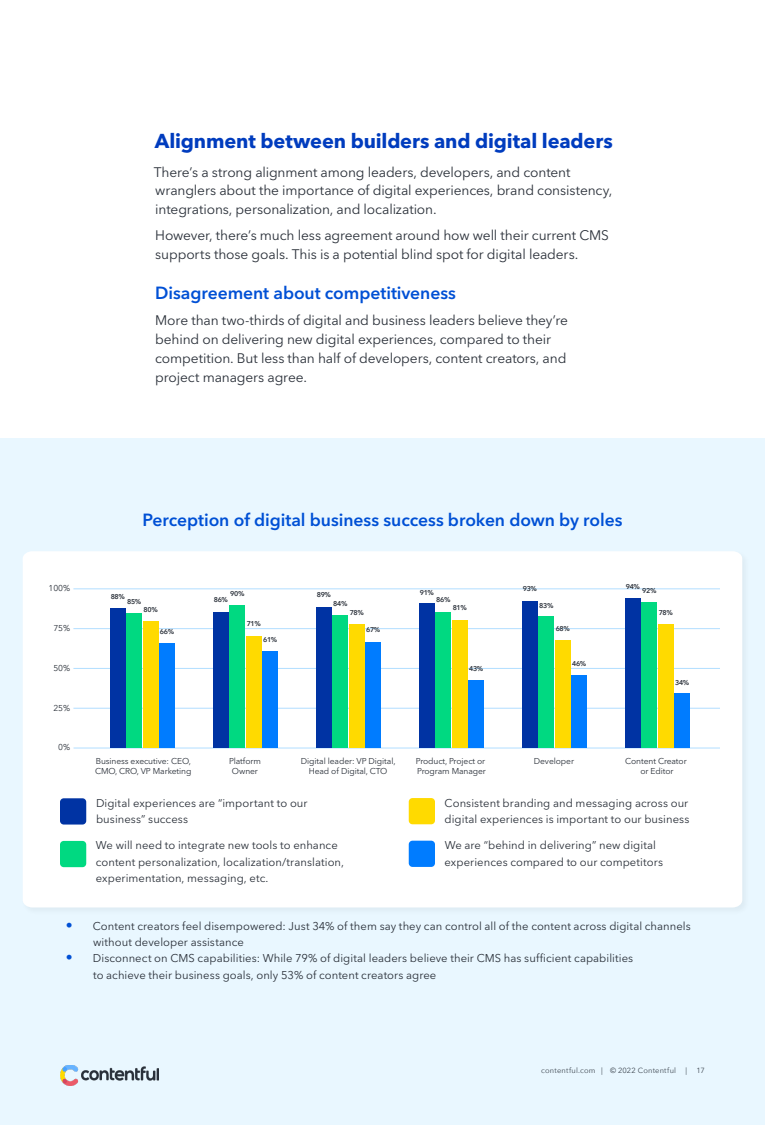
<style>
.page{position:relative;width:765px;height:1125px;background:#fff}
.page>*{position:absolute;margin:0;border:0;box-sizing:border-box;transform-origin:0 0}
.t1{font:700 20px "Avenir Next LT Pro";letter-spacing:-.01em;color:#003cbe}
.t2{font:600 17.5px "Avenir Next LT Pro";letter-spacing:-.005em;color:#0050d5}
.t3{font:13.75px/18.8px "Avenir Next LT Pro";letter-spacing:-.01em;color:#2a3039}
.t4{font:11.25px/16.2px "Avenir Next LT Pro";letter-spacing:.005em;color:#2a3039}
.t5{font:8.5px/10.2px "Avenir Next LT Pro";letter-spacing:-.01em;color:#2a3039;text-align:center}
.t6{font:7.5px "Avenir Next";letter-spacing:.025em;color:#404953}
.t7{font:600 7px "Avenir Next LT Pro";letter-spacing:-.05em;color:#2a3039}
.s1{font-size:13.75px;color:#0050d5}
</style>
<div class="page">
<div style="left:0;top:439px;width:765px;height:686px;background:#e9f7ff"></div>
<div style="left:21px;top:549px;width:730px;height:367px;background:#e6f4fa"></div>
<div style="left:23px;top:551px;width:719px;height:356px;background:#fff"></div>
<div style="left:409px;top:841px;width:26px;height:26px;background:#007cff;border-radius:4px"></div>
<div style="left:60px;top:841px;width:26px;height:26px;background:#00d981;border-radius:4px"></div>
<div style="left:409px;top:798px;width:26px;height:26px;background:#ffda00;border-radius:4px"></div>
<div style="left:60px;top:798px;width:26px;height:27px;background:#0033a3;border-radius:4px"></div>
<hr style="left:73px;top:628px;width:647px;height:1px;background:#b2deff">
<hr style="left:73px;top:668px;width:647px;height:1px;background:#b2deff">
<hr style="left:73px;top:708px;width:647px;height:1px;background:#b2deff">
<hr style="left:74px;top:748px;width:646px;height:1px;background:#b2deff">
<hr style="left:73px;top:588px;width:647px;height:1px;background:#b2deff">
<div style="left:110px;top:608px;width:16px;height:140px;background:#0033a3"></div>
<div style="left:126px;top:613px;width:16px;height:135px;background:#00d981"></div>
<div style="left:143px;top:621px;width:15px;height:127px;background:#ffda00"></div>
<div style="left:159px;top:643px;width:16px;height:105px;background:#007cff"></div>
<div style="left:213px;top:612px;width:16px;height:136px;background:#0033a3"></div>
<div style="left:229px;top:605px;width:16px;height:143px;background:#00d981"></div>
<div style="left:246px;top:636px;width:15px;height:112px;background:#ffda00"></div>
<div style="left:262px;top:651px;width:16px;height:97px;background:#007cff"></div>
<div style="left:316px;top:607px;width:16px;height:141px;background:#0033a3"></div>
<div style="left:332px;top:615px;width:16px;height:133px;background:#00d981"></div>
<div style="left:349px;top:624px;width:15px;height:124px;background:#ffda00"></div>
<div style="left:365px;top:642px;width:16px;height:106px;background:#007cff"></div>
<div style="left:419px;top:603px;width:16px;height:145px;background:#0033a3"></div>
<div style="left:435px;top:612px;width:16px;height:136px;background:#00d981"></div>
<div style="left:452px;top:620px;width:15px;height:128px;background:#ffda00"></div>
<div style="left:468px;top:680px;width:16px;height:68px;background:#007cff"></div>
<div style="left:522px;top:601px;width:16px;height:147px;background:#0033a3"></div>
<div style="left:538px;top:616px;width:16px;height:132px;background:#00d981"></div>
<div style="left:555px;top:640px;width:15px;height:108px;background:#ffda00"></div>
<div style="left:571px;top:675px;width:16px;height:73px;background:#007cff"></div>
<div style="left:625px;top:598px;width:16px;height:150px;background:#0033a3"></div>
<div style="left:641px;top:602px;width:16px;height:146px;background:#00d981"></div>
<div style="left:658px;top:624px;width:15px;height:124px;background:#ffda00"></div>
<div style="left:674px;top:693px;width:16px;height:55px;background:#007cff"></div>
<img style="left:60px;top:1065px;width:99px;height:20px">
<h1 class="t1" style="left:155px;top:129px;width:459px">Alignment between builders and digital leaders</h1>
<p class="t3" style="left:154px;top:162px;width:460px">There’s a strong alignment among leaders, developers, and content wranglers about the importance of digital experiences, brand consistency, integrations, personalization, and localization.</p>
<p class="t3" style="left:155px;top:226px;width:455px">However, there’s much less agreement around how well their current CMS supports those goals. This is a potential blind spot for digital leaders.</p>
<h2 class="t2" style="left:155px;top:282px;width:302px">Disagreement about competitiveness</h2>
<p class="t3" style="left:155px;top:311px;width:414px">More than two-thirds of digital and business leaders believe they’re behind on delivering new digital experiences, compared to their competition. But less than half of developers, content creators, and project managers agree.</p>
<p class="t5" style="left:49px;top:583px;width:23px">100%</p>
<p class="t5" style="left:53px;top:623px;width:18px">75%</p>
<p class="t5" style="left:53px;top:663px;width:18px">50%</p>
<p class="t5" style="left:53px;top:702px;width:18px">25%</p>
<p class="t5" style="left:58px;top:742px;width:13px">0%</p>
<h2 class="t2" style="left:142px;top:510px;width:482px">Perception of digital business success broken down by roles</h2>
<p class="t7" style="left:111px;top:592px;width:16px">88%</p>
<p class="t7" style="left:127px;top:597px;width:16px">85%</p>
<p class="t7" style="left:144px;top:605px;width:16px">80%</p>
<p class="t7" style="left:230px;top:589px;width:16px">90%</p>
<p class="t7" style="left:214px;top:595px;width:16px">86%</p>
<p class="t7" style="left:317px;top:591px;width:16px">89%</p>
<p class="t7" style="left:333px;top:599px;width:16px">84%</p>
<p class="t7" style="left:350px;top:609px;width:16px">78%</p>
<p class="t7" style="left:420px;top:588px;width:16px">91%</p>
<p class="t7" style="left:436px;top:595px;width:16px">86%</p>
<p class="t7" style="left:453px;top:603px;width:16px">81%</p>
<p class="t7" style="left:523px;top:585px;width:16px">93%</p>
<p class="t7" style="left:539px;top:601px;width:16px">83%</p>
<p class="t7" style="left:626px;top:583px;width:16px">94%</p>
<p class="t7" style="left:642px;top:586px;width:16px">92%</p>
<p class="t7" style="left:659px;top:608px;width:16px">78%</p>
<p class="t7" style="left:160px;top:628px;width:16px">66%</p>
<p class="t7" style="left:247px;top:619px;width:16px">71%</p>
<p class="t7" style="left:366px;top:626px;width:16px">67%</p>
<p class="t7" style="left:556px;top:624px;width:16px">68%</p>
<p class="t7" style="left:263px;top:635px;width:16px">61%</p>
<p class="t7" style="left:469px;top:664px;width:16px">43%</p>
<p class="t7" style="left:572px;top:659px;width:16px">46%</p>
<p class="t7" style="left:675px;top:678px;width:16px">34%</p>
<p class="t5" style="left:95px;top:756px;width:98px;text-align:left">Business executive: CEO,<br>CMO, CRO, VP Marketing</p>
<p class="t5" style="left:229px;top:756px;width:33px">Platform<br>Owner</p>
<p class="t5" style="left:301px;top:756px;width:96px">Digital leader: VP Digital,<br>Head of Digital, CTO</p>
<p class="t5" style="left:416px;top:756px;width:72px;text-align:left">Product, Project or<br>Program Manager</p>
<p class="t5" style="left:534px;top:756px;width:42px">Developer</p>
<p class="t5" style="left:625px;top:756px;width:63px">Content Creator or Editor</p>
<p class="t4" style="left:96px;top:795px;width:213px">Digital experiences are “important to our business” success</p>
<p class="t4" style="left:96px;top:837px;width:250px">We will need to integrate new tools to enhance content personalization, localization/translation, experimentation, messaging, etc.</p>
<p class="t4" style="left:445px;top:795px;width:246px">Consistent branding and messaging across our digital experiences is important to our business</p>
<p class="t4" style="left:445px;top:837px;width:220px">We are “behind in delivering” new digital experiences compared to our competitors</p>
<p class="t4" style="left:93px;top:918px;width:599px;text-indent:-27px"><span class="s1">•</span> Content creators feel disempowered: Just 34% of them say they can control all of the content across digital channels without developer assistance</p>
<p class="t4" style="left:93px;top:950px;width:542px;text-indent:-27px"><span class="s1">•</span> Disconnect on CMS capabilities: While 79% of digital leaders believe their CMS has sufficient capabilities to achieve their business goals, only 53% of content creators agree</p>
<p class="t6" style="left:541px;top:1064px;width:136px">contentful.com | © 2022 Contentful</p>
<p class="t6" style="left:685px;top:1064px;width:21px">| 17</p>
</div>
